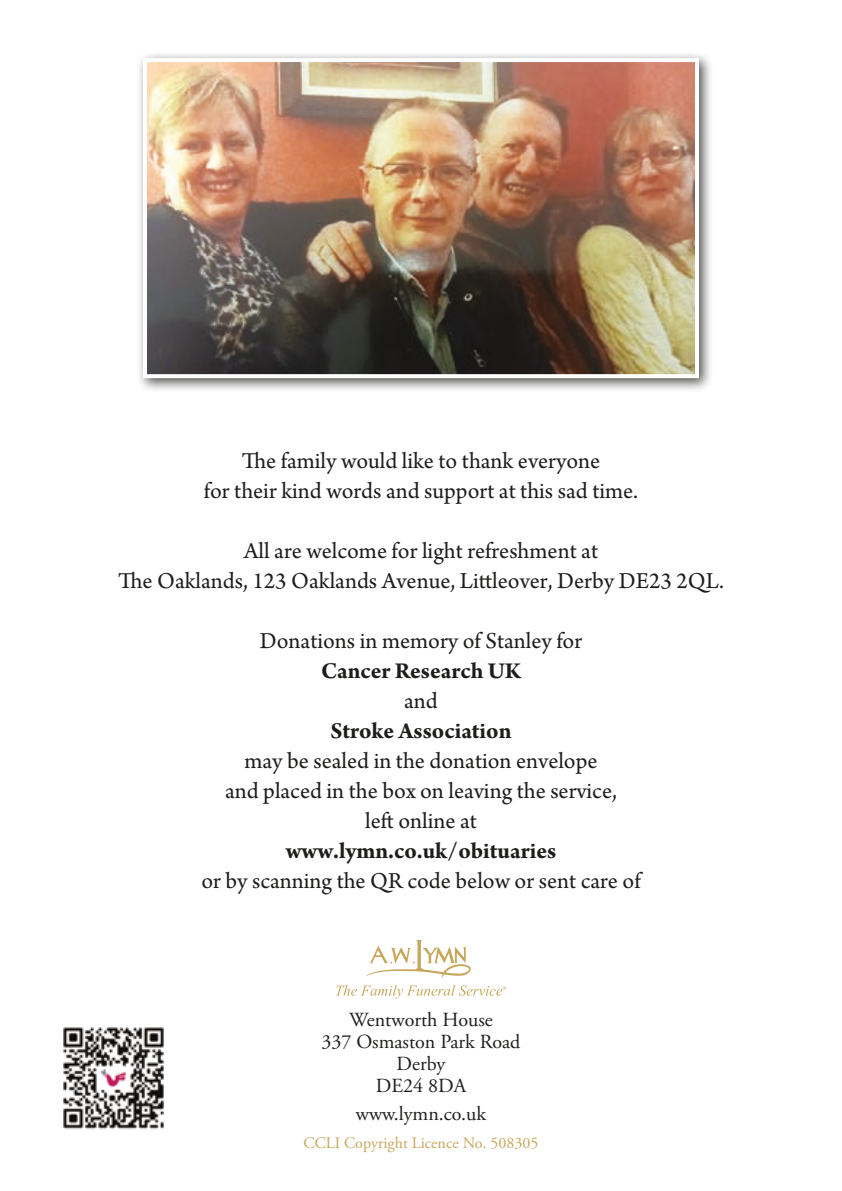
<style>
.page{position:relative;width:842px;height:1191px;background:#fff}
.page>*{position:absolute;margin:0;border:0;box-sizing:border-box;transform-origin:0 0}
.t1{font:24px/30px "Arno Pro";color:#1d1d1b;text-align:center}
.t2{font:700 24px "Arno Pro";color:#1d1d1b}
.t3{font:20px/22px "Adobe Garamond Pro";color:#1d1d1b;text-align:center}
.t4{font:16px "Adobe Garamond Pro";color:#c6a65b}
</style>
<div class="page">
<div style="left:136px;top:51px;width:578px;height:342px;background:#1d1d1b;opacity:.75"></div>
<img style="left:148px;top:63px;width:546px;height:310px">
<div style="left:143px;top:58px;width:556px;height:320px;border:4px solid #fff"></div>
<svg style="left:336px;top:939px;width:170px;height:59px"></svg>
<img style="left:63px;top:1027px;width:101px;height:103px">
<p class="t1" style="left:204px;top:447px;width:436px">The family would like to thank everyone<br>for their kind words and support at this sad time.</p>
<p class="t1" style="left:118px;top:537px;width:607px">All are welcome for light refreshment at<br>The Oaklands, 123 Oaklands Avenue, Littleover, Derby DE23 2QL.</p>
<p class="t1" style="left:260px;top:627px;width:324px">Donations in memory of Stanley for</p>
<p class="t2" style="left:321px;top:657px;width:201px">Cancer Research UK</p>
<p class="t1" style="left:404px;top:687px;width:35px">and</p>
<p class="t2" style="left:330px;top:717px;width:183px">Stroke Association</p>
<p class="t1" style="left:225px;top:747px;width:393px">may be sealed in the donation envelope and placed in the box on leaving the service, left online at</p>
<p class="t2" style="left:286px;top:837px;width:272px">www.lymn.co.uk/obituaries</p>
<p class="t1" style="left:201px;top:867px;width:441px">or by scanning the QR code below or sent care of</p>
<p class="t3" style="left:321px;top:1009px;width:200px">Wentworth House<br>337 Osmaston Park Road<br>Derby<br>DE24 8DA</p>
<p class="t3" style="left:356px;top:1103px;width:132px">www.lymn.co.uk</p>
<p class="t4" style="left:304px;top:1133px;width:236px">CCLI Copyright Licence No. 508305</p>
</div>
